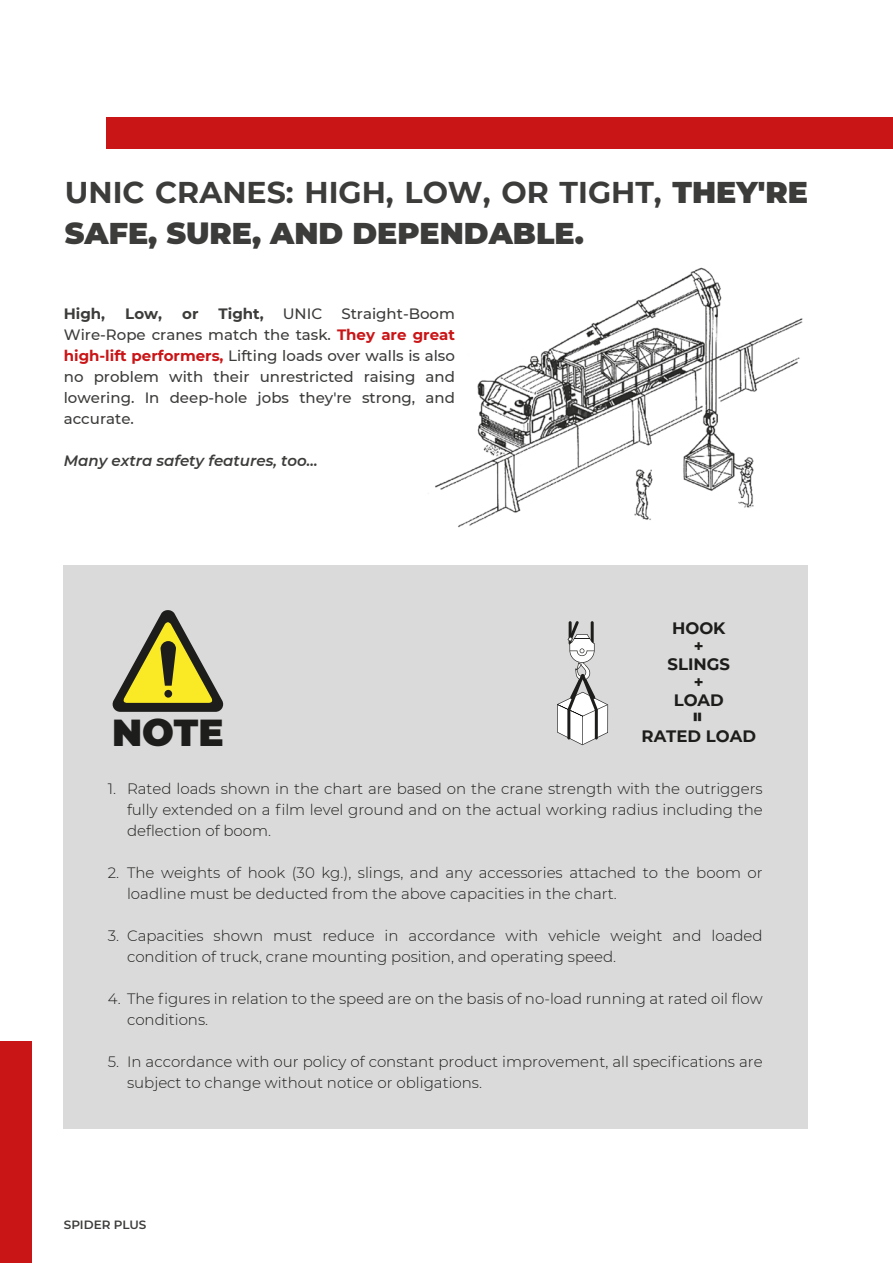
<style>
.page{position:relative;width:893px;height:1263px;background:#fff}
.page>*{position:absolute;margin:0;border:0;box-sizing:border-box;transform-origin:0 0}
.t1{font:900 37.5px "Montserrat";color:#1d1d1b}
.t2{font:900 30px/40.5px "Montserrat";color:#3c3c3b}
.t3{font:700 16.5px/18px "Montserrat";color:#1d1d1b;text-align:center}
.t4{font:900 16.5px "Montserrat";color:#1d1d1b}
.t5{font:300 15px/21px "Montserrat";color:#1d1d1b}
.t6{font:500 15px/21px "Montserrat";color:#3c3c3b;text-align:justify}
.t7{font:italic 600 15px "Montserrat";color:#3c3c3b}
.t8{font:700 15px "Montserrat";color:#3c3c3b}
.t9{font:600 12px "Montserrat";color:#3c3c3b}
.s1{font-weight:700}
.s2{font-weight:700;color:#ca1517}
</style>
<div class="page">
<img style="left:435px;top:267px;width:368px;height:261px">
<div style="left:106px;top:117px;width:787px;height:32px;background:#ca1517"></div>
<div style="left:0;top:1042px;width:32px;height:221px;background:#ca1517"></div>
<div style="left:64px;top:566px;width:744px;height:563px;background:#dadada"></div>
<svg style="left:112px;top:610px;width:112px;height:102px"></svg>
<div style="left:164px;top:690px;width:8px;height:8px;background:#1d1d1b;border-radius:50%"></div>
<svg style="left:557px;top:621px;width:51px;height:124px"></svg>
<h2 class="t2" style="left:65px;top:170px;width:745px"><span class="s1">UNIC CRANES: HIGH, LOW, OR TIGHT,</span> THEY'RE<br>SAFE, SURE, AND DEPENDABLE.</h2>
<p class="t8" style="left:64px;top:303px;width:43px">High,</p>
<p class="t8" style="left:125px;top:303px;width:38px">Low,</p>
<p class="t8" style="left:182px;top:303px;width:18px">or</p>
<p class="t8" style="left:219px;top:303px;width:47px">Tight,</p>
<p class="t6" style="left:283px;top:303px;width:41px">UNIC</p>
<p class="t6" style="left:64px;top:303px;width:393px;text-indent:278px">Straight-Boom Wire-Rope cranes match the task. <span class="s2">They are great high-lift performers,</span> Lifting loads over walls is also no problem with their unrestricted raising and lowering. In deep-hole jobs they're strong, and accurate.</p>
<p class="t7" style="left:64px;top:450px;width:256px">Many extra safety features, too...</p>
<h1 class="t1" style="left:112px;top:705px;width:113px">NOTE</h1>
<p class="t3" style="left:668px;top:618px;width:64px">HOOK +<br>SLINGS +<br>LOAD</p>
<p class="t4" style="left:685px;top:722px;width:12px;rotate:-90deg">=</p>
<p class="t3" style="left:641px;top:726px;width:116px">RATED LOAD</p>
<p class="t5" style="left:127px;top:777px;width:637px;text-align:justify">Rated loads shown in the chart are based on the crane strength with the outriggers fully extended on a film level ground and on the actual working radius including the deflection of boom.</p>
<p class="t5" style="left:127px;top:861px;width:637px">The weights of hook (30 kg.), slings, and any accessories attached to the boom or loadline must be deducted from the above capacities in the chart.</p>
<p class="t5" style="left:127px;top:924px;width:637px">Capacities shown must reduce in accordance with vehicle weight and loaded condition of truck, crane mounting position, and operating speed.</p>
<p class="t5" style="left:127px;top:987px;width:637px;text-indent:-19px">4. The figures in relation to the speed are on the basis of no-load running at rated oil flow conditions.</p>
<p class="t5" style="left:127px;top:1050px;width:637px">In accordance with our policy of constant product improvement, all specifications are subject to change without notice or obligations.</p>
<p class="t5" style="left:108px;top:777px;width:10px">1.</p>
<p class="t5" style="left:108px;top:861px;width:13px">2.</p>
<p class="t5" style="left:108px;top:924px;width:13px">3.</p>
<p class="t5" style="left:108px;top:1050px;width:13px">5.</p>
<p class="t9" style="left:64px;top:1216px;width:84px">SPIDER PLUS</p>
</div>
